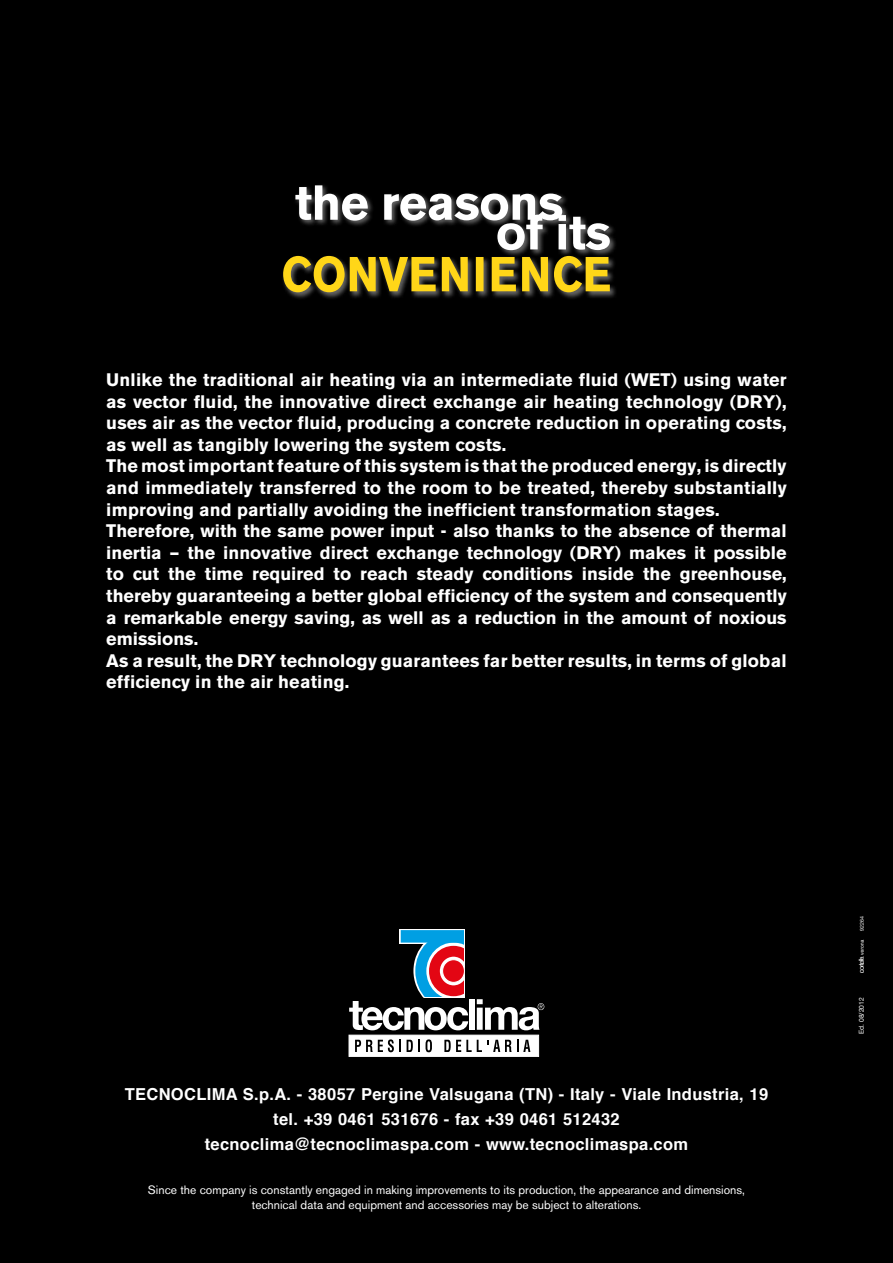
<style>
.page{position:relative;width:893px;height:1263px;background:#000}
.page>*{position:absolute;margin:0;border:0;box-sizing:border-box;transform-origin:0 0}
.t1{font:700 18px/21.6px "Akzidenz Grotesk BE";letter-spacing:.01em;color:#fff}
.t2{font:700 16.5px/25.2px "Helvetica";letter-spacing:.02em;color:#fff;text-align:center}
.t3{font:12px/15px "Akzidenz Grotesk BE";color:#fff;text-align:center}
.t4{font:6.75px "Helvetica Neue";color:#fff}
.t5{font:5.25px "Helvetica Neue LT Std";color:#fff}
.s1{font-family:"Cortella";font-size:6.75px}
</style>
<div class="page">
<div style="left:349px;top:1035px;width:190px;height:21px;background:#fff;border:1px solid #fff"></div>
<svg style="left:355px;top:1039px;width:46px;height:13px"></svg>
<svg style="left:407px;top:1040px;width:13px;height:12px"></svg>
<svg style="left:426px;top:1039px;width:6px;height:13px"></svg>
<svg style="left:444px;top:1040px;width:86px;height:12px"></svg>
<div style="left:400px;top:929px;width:65px;height:15px;background:#fff"></div>
<div style="left:401px;top:930px;width:63px;height:12px;background:#1ca9e6"></div>
<svg style="left:349px;top:931px;width:119px;height:99px"></svg>
<div style="left:469px;top:999px;width:6px;height:31px;background:#fff"></div>
<svg style="left:477px;top:999px;width:67px;height:31px"></svg>
<div style="left:281px;top:184px;width:336px;height:116px;background:#fff;opacity:.4"></div>
<svg style="left:283px;top:256px;width:327px;height:36px"></svg>
<svg style="left:295px;top:185px;width:315px;height:65px"></svg>
<p class="t1" style="left:106px;top:369px;width:682px">Unlike the traditional air heating via an intermediate fluid (WET) using water as vector fluid, the innovative direct exchange air heating technology (DRY), uses air as the vector fluid, producing a concrete reduction in operating costs, as well as tangibly lowering the system costs.<br>The most important feature of this system is that the produced energy, is directly and immediately transferred to the room to be treated, thereby substantially improving and partially avoiding the inefficient transformation stages.<br>Therefore, with the same power input - also thanks to the absence of thermal inertia – the innovative direct exchange technology (DRY) makes it possible to cut the time required to reach steady conditions inside the greenhouse, thereby guaranteeing a better global efficiency of the system and consequently a remarkable energy saving, as well as a reduction in the amount of noxious emissions.<br>As a result, the DRY technology guarantees far better results, in terms of global efficiency in the air heating.</p>
<p class="t2" style="left:125px;top:1082px;width:645px">tecnoclima S.p.A. - 38057 Pergine Valsugana (TN) - Italy - Viale Industria, 19 tel. +39 0461 531676 - fax +39 0461 512432<br>tecnoclima@tecnoclimaspa.com - www.tecnoclimaspa.com</p>
<p class="t3" style="left:148px;top:1182px;width:599px">Since the company is constantly engaged in making improvements to its production, the appearance and dimensions, technical data and equipment and accessories may be subject to alterations.</p>
<p class="t5" style="left:859px;top:973px;width:58px;rotate:-90deg"><span class="s1">cv</span> 92264</p>
<p class="t4" style="left:856px;top:1034px;width:38px;rotate:-90deg">Ed. 08/2012</p>
</div>
